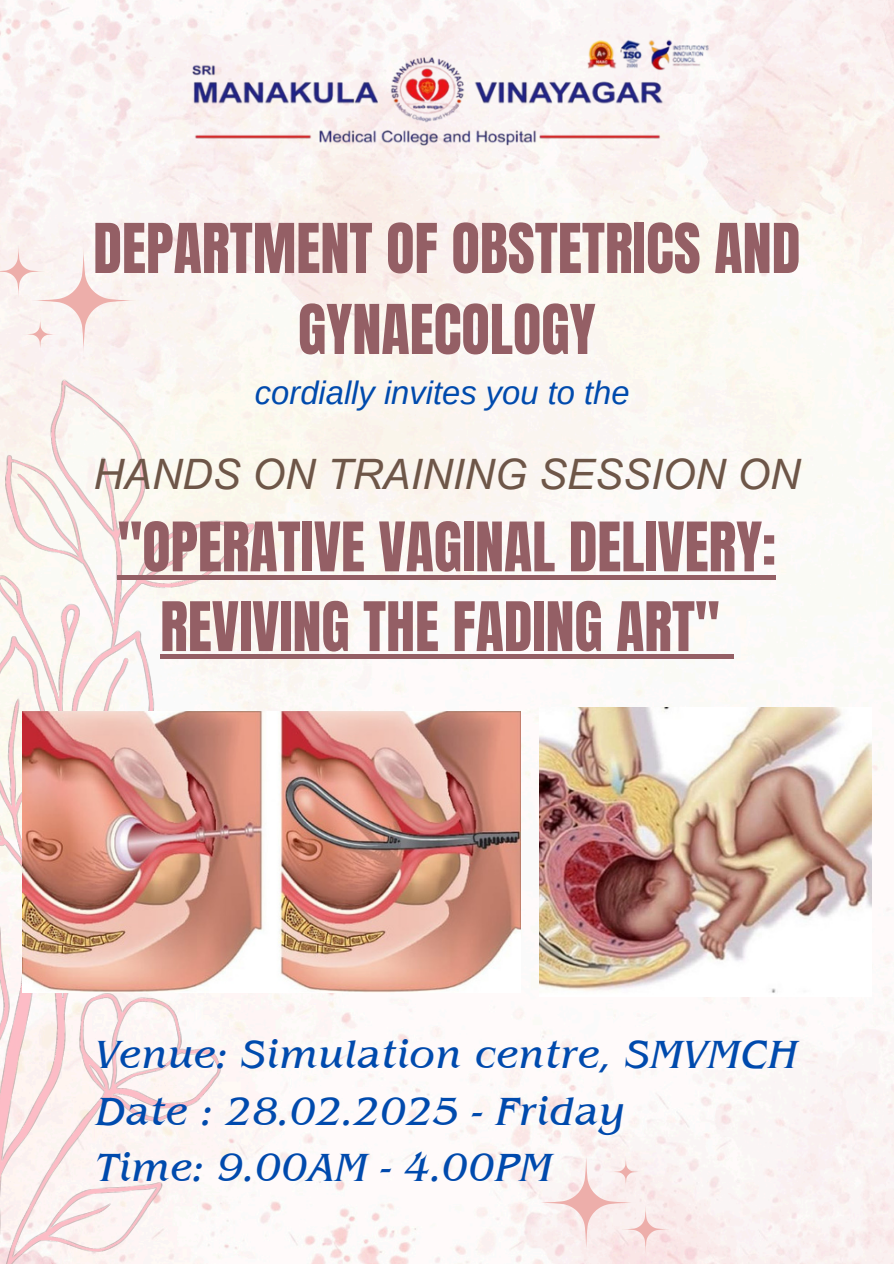
<style>
.page{position:relative;width:894px;height:1264px;background:#fff}
.page>*{position:absolute;margin:0;border:0;box-sizing:border-box;transform-origin:0 0}
.t1{font:58.35px/81px "Anton";color:#945f65;text-align:center}
.t2{font:57.9px/79.7px "Anton";color:#945f65;text-align:center}
.t3{font:italic 42px "Arial MT Pro";color:#6e5648}
.t4{font:italic 40.35px "Benguiat Pro ITC";color:#004aad}
.t5{font:italic 32.7px "Arimo";color:#004aad}
</style>
<div class="page">
<img style="left:0;top:0;width:893px;height:1263px">
<img style="left:0;top:366px;width:283px;height:897px">
<svg style="left:533px;top:1149px;width:139px;height:106px"></svg>
<svg style="left:0;top:242px;width:141px;height:116px"></svg>
<img style="left:112px;top:36px;width:669px;height:134px">
<img style="left:22px;top:711px;width:499px;height:281px">
<img style="left:539px;top:707px;width:332px;height:289px">
<hr style="left:117px;top:575px;width:659px;height:4px;background:#945f65">
<div style="left:160px;top:654px;width:559px;height:5px;background:#945f65"></div>
<div style="left:719px;top:654px;width:14px;height:5px;background:#945f65"></div>
<p class="t1" style="left:93px;top:209px;width:708px">DEPARTMENT OF OBSTETRICS AND<br>GYNAECOLOGY</p>
<p class="t5" style="left:255px;top:375px;width:376px">cordially invites you to the</p>
<h1 class="t3" style="left:94px;top:459px;width:707px">HANDS ON TRAINING SESSION ON</h1>
<h1 class="t2" style="left:117px;top:508px;width:660px">"OPERATIVE VAGINAL DELIVERY:<br>REVIVING THE FADING ART"</h1>
<p class="t4" style="left:95px;top:1040px;width:704px">Venue: Simulation centre, SMVMCH</p>
<h2 class="t4" style="left:95px;top:1096px;width:531px">Date : 28.02.2025 - Friday</h2>
<p class="t4" style="left:95px;top:1153px;width:459px">Time: 9.00AM - 4.00PM</p>
</div>
